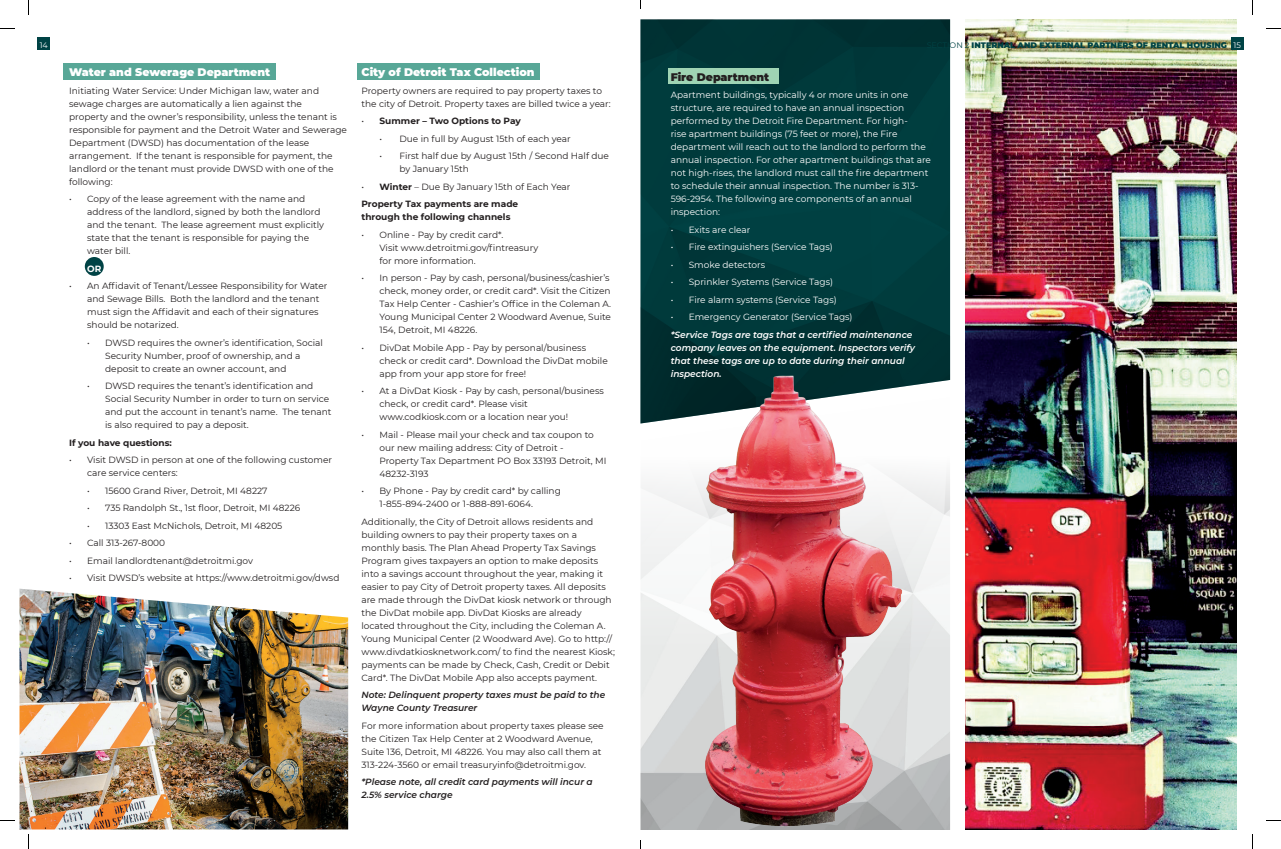
<style>
.page{position:relative;width:1281px;height:849px;background:#fff}
.page>*{position:absolute;margin:0;border:0;box-sizing:border-box;transform-origin:0 0}
.t1{font:900 11px "Montserrat";color:#fff}
.t2{font:900 11px "Montserrat";color:#231f20}
.t3{font:9px/13px "Montserrat";color:#231f20}
.t4{font:9px/13px "Montserrat";color:#fff}
.t5{font:italic 600 9px/13px "Montserrat";color:#fff}
.t6{font:700 9px/17.5px "Montserrat";color:#231f20}
.t7{font:italic 600 9px/13px "Montserrat";color:#231f20}
.t8{font:700 9px "Montserrat";color:#fff}
.t9{font:900 8px "Montserrat";color:#004345}
.t10{font:8px "Montserrat";color:#fff}
.s1{font-weight:400}
.s2{font-weight:400;color:#fff}
</style>
<div class="page">
<div style="left:38px;top:38px;width:12px;height:12px;background:#004345"></div>
<img style="left:640px;top:20px;width:310px;height:339px">
<div style="left:668px;top:68px;width:111px;height:16px;background:#9fd4b4"></div>
<img style="left:966px;top:20px;width:271px;height:810px">
<img style="left:640px;top:359px;width:390px;height:471px">
<div style="left:1231px;top:38px;width:13px;height:12px;background:#004345"></div>
<div style="left:85px;top:257px;width:19px;height:19px;background:#004345;border-radius:50%"></div>
<div style="left:63px;top:63px;width:212px;height:17px;background:#58a797"></div>
<div style="left:357px;top:63px;width:183px;height:17px;background:#58a797"></div>
<img style="left:20px;top:589px;width:328px;height:241px">
<svg style="left:0;top:28px;width:15px;height:1px"></svg>
<svg style="left:1266px;top:28px;width:15px;height:1px"></svg>
<svg style="left:0;top:820px;width:15px;height:1px"></svg>
<svg style="left:1266px;top:820px;width:15px;height:1px"></svg>
<svg style="left:28px;top:0;width:1px;height:15px"></svg>
<svg style="left:28px;top:834px;width:1px;height:15px"></svg>
<svg style="left:1252px;top:0;width:1px;height:15px"></svg>
<svg style="left:1252px;top:834px;width:1px;height:15px"></svg>
<p class="t10" style="left:40px;top:39px;width:10px">14</p>
<p class="t1" style="left:69px;top:64px;width:203px">Water and Sewerage Department</p>
<p class="t3" style="left:69px;top:84px;width:279px">Initiating Water Service: Under Michigan law, water and sewage charges are automatically a lien against the<br>property and the owner’s responsibility, unless the tenant is responsible for payment and the Detroit Water and Sewerage Department (DWSD) has documentation of the lease arrangement. If the tenant is responsible for payment, the landlord or the tenant must provide DWSD with one of the following:</p>
<p class="t3" style="left:87px;top:192px;width:239px;text-indent:-18px">• Copy of the lease agreement with the name and address of the landlord, signed by both the landlord and the tenant. The lease agreement must explicitly state that the tenant is responsible for paying the water bill.</p>
<p class="t8" style="left:87px;top:262px;width:16px">OR</p>
<p class="t3" style="left:87px;top:279px;width:242px;text-indent:-18px">• An Affidavit of Tenant/Lessee Responsibility for Water and Sewage Bills. Both the landlord and the tenant must sign the Affidavit and each of their signatures should be notarized.</p>
<p class="t3" style="left:105px;top:336px;width:219px;text-indent:-18px">• DWSD requires the owner’s identification, Social<br>Security Number, proof of ownership, and a deposit to create an owner account, and</p>
<p class="t3" style="left:105px;top:379px;width:228px;text-indent:-18px">• DWSD requires the tenant’s identification and Social Security Number in order to turn on service and put the account in tenant’s name. The tenant is also required to pay a deposit.</p>
<p class="t6" style="left:69px;top:433px;width:104px">If you have questions:</p>
<p class="t3" style="left:87px;top:453px;width:246px;text-indent:-18px">• Visit DWSD in person at one of the following customer care service centers:</p>
<p class="t3" style="left:87px;top:484px;width:182px">• 15600 Grand River, Detroit, MI 48227</p>
<p class="t3" style="left:87px;top:501px;width:215px">• 735 Randolph St., 1st floor, Detroit, MI 48226</p>
<p class="t3" style="left:87px;top:519px;width:197px">• 13303 East McNichols, Detroit, MI 48205</p>
<p class="t3" style="left:69px;top:536px;width:98px">• Call 313-267-8000</p>
<p class="t3" style="left:69px;top:554px;width:185px">• Email landlordtenant@detroitmi.gov</p>
<p class="t3" style="left:69px;top:571px;width:272px">• Visit DWSD’s website at https://www.detroitmi.gov/dwsd</p>
<p class="t1" style="left:362px;top:64px;width:175px">City of Detroit Tax Collection</p>
<p class="t3" style="left:362px;top:84px;width:251px">Property owners are required to pay property taxes to the city of Detroit. Property taxes are billed twice a year:</p>
<p class="t6" style="left:362px;top:112px;width:161px"><span class="s1">•</span> Summer – Two Options to Pay</p>
<p class="t3" style="left:380px;top:132px;width:193px">• Due in full by August 15th of each year</p>
<p class="t3" style="left:399px;top:149px;width:211px;text-indent:-20px">• First half due by August 15th / Second Half due by January 15th</p>
<p class="t6" style="left:362px;top:177px;width:211px"><span class="s1">•</span> Winter <span class="s1">– Due By January 15th of Each Year<br></span>Property Tax payments are made</p>
<p class="t6" style="left:362px;top:208px;width:150px">through the following channels</p>
<p class="t3" style="left:380px;top:228px;width:160px;text-indent:-18px">• Online - Pay by credit card*.<br>Visit www.detroitmi.gov/fintreasury for more information.</p>
<p class="t3" style="left:380px;top:271px;width:233px;text-indent:-18px">• In person - Pay by cash, personal/business/cashier’s check, money order, or credit card*. Visit the Citizen Tax Help Center - Cashier’s Office in the Coleman A.<br>Young Municipal Center 2 Woodward Avenue, Suite 154, Detroit, MI 48226.</p>
<p class="t3" style="left:380px;top:341px;width:230px;text-indent:-18px">• DivDat Mobile App - Pay by personal/business check or credit card*. Download the DivDat mobile app from your app store for free!</p>
<p class="t3" style="left:380px;top:384px;width:226px;text-indent:-18px">• At a DivDat Kiosk - Pay by cash, personal/business check, or credit card*. Please visit www.codkiosk.com or a location near you!</p>
<p class="t3" style="left:380px;top:428px;width:228px;text-indent:-18px">• Mail - Please mail your check and tax coupon to our new mailing address: City of Detroit -<br>Property Tax Department PO Box 33193 Detroit, MI 48232-3193</p>
<p class="t3" style="left:380px;top:484px;width:183px;text-indent:-18px">• By Phone - Pay by credit card* by calling<br>1-855-894-2400 or 1-888-891-6064.</p>
<p class="t3" style="left:362px;top:515px;width:255px">Additionally, the City of Detroit allows residents and building owners to pay their property taxes on a monthly basis. The Plan Ahead Property Tax Savings Program gives taxpayers an option to make deposits into a savings account throughout the year, making it easier to pay City of Detroit property taxes. All deposits are made through the DivDat kiosk network or through the DivDat mobile app. DivDat Kiosks are already located throughout the City, including the Coleman A.<br>Young Municipal Center (2 Woodward Ave). Go to http:// www.divdatkiosknetwork.com/ to find the nearest Kiosk; payments can be made by Check, Cash, Credit or Debit Card*. The DivDat Mobile App also accepts payment.</p>
<p class="t7" style="left:362px;top:688px;width:245px">Note: Delinquent property taxes must be paid to the<br>Wayne County Treasurer</p>
<p class="t3" style="left:362px;top:719px;width:244px">For more information about property taxes please see the Citizen Tax Help Center at 2 Woodward Avenue, Suite 136, Detroit, MI 48226. You may also call them at 313-224-3560 or email treasuryinfo@detroitmi.gov.</p>
<p class="t7" style="left:362px;top:775px;width:233px">*Please note, all credit card payments will incur a<br>2.5% service charge</p>
<p class="t9" style="left:927px;top:39px;width:316px"><span class="s1">SECTION 2</span> INTERNAL AND EXTERNAL PARTNERS OF RENTAL HOUSING <span class="s2">15</span></p>
<p class="t2" style="left:671px;top:68px;width:100px">Fire Department</p>
<p class="t4" style="left:671px;top:88px;width:262px">Apartment buildings, typically 4 or more units in one structure, are required to have an annual inspection performed by the Detroit Fire Department. For high-<br>rise apartment buildings (75 feet or more), the Fire department will reach out to the landlord to perform the annual inspection. For other apartment buildings that are not high-rises, the landlord must call the fire department to schedule their annual inspection. The number is 313- 596-2954. The following are components of an annual inspection:</p>
<p class="t4" style="left:671px;top:223px;width:81px">• Exits are clear</p>
<p class="t4" style="left:671px;top:240px;width:164px">• Fire extinguishers (Service Tags)</p>
<p class="t4" style="left:671px;top:258px;width:96px">• Smoke detectors</p>
<p class="t4" style="left:671px;top:275px;width:164px">• Sprinkler Systems (Service Tags)</p>
<p class="t4" style="left:671px;top:293px;width:168px">• Fire alarm systems (Service Tags)</p>
<p class="t4" style="left:671px;top:310px;width:183px">• Emergency Generator (Service Tags)</p>
<p class="t5" style="left:671px;top:327px;width:246px">*Service Tags are tags that a certified maintenance company leaves on the equipment. Inspectors verify that these tags are up to date during their annual inspection.</p>
</div>
